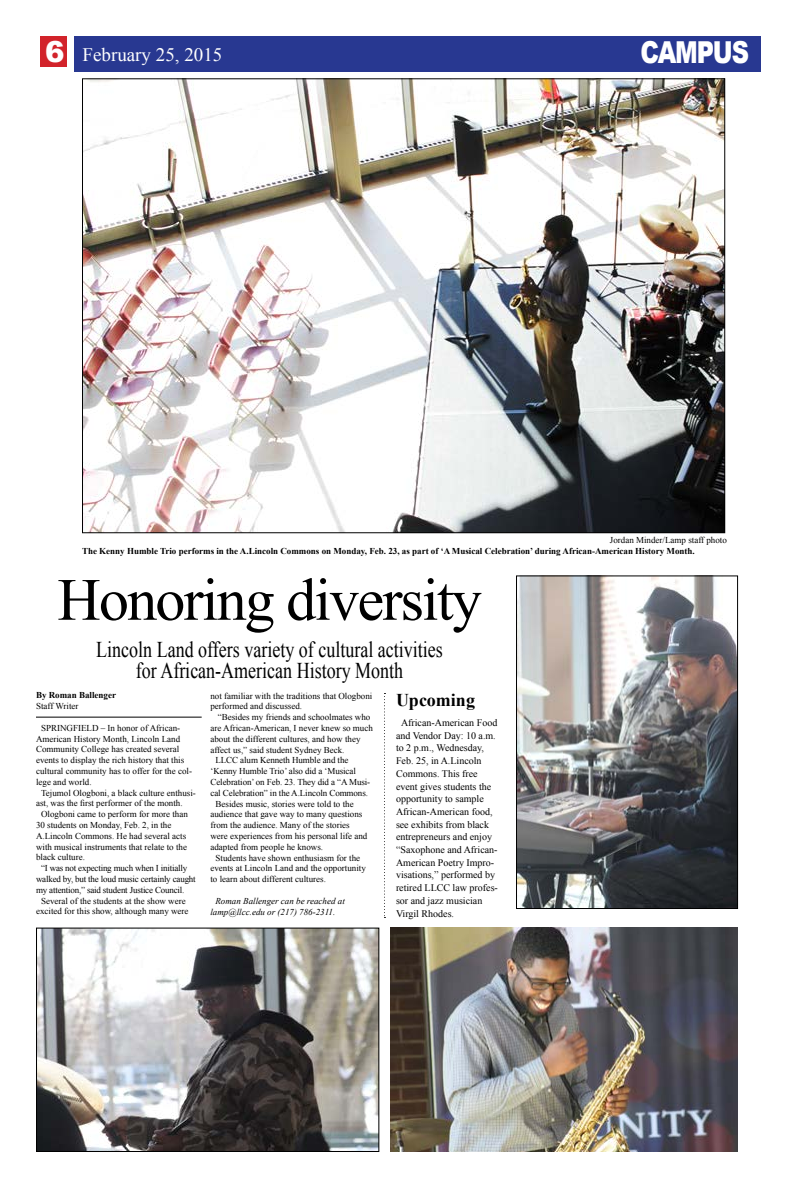
<style>
.page{position:relative;width:792px;height:1188px;background:#fff}
.page>*{position:absolute;margin:0;border:0;box-sizing:border-box;transform-origin:0 0}
.t1{font:60px "Times New Roman";letter-spacing:-.03em;color:#000}
.t2{font:900 30.2px "Arial";letter-spacing:-.05em;color:#fff;scale:.79 1}
.t3{font:22.5px/21.6px "Times New Roman";color:#000;text-align:center;scale:.8 1}
.t4{font:19px "Times New Roman";color:#fff}
.t5{font:700 18px "Times New Roman";color:#000}
.t6{font:10px/12.7px "Times New Roman";color:#000}
.t7{font:9px/10.8px "Times New Roman";color:#000}
.t8{font:700 9px "Times New Roman";color:#000}
.t9{font:9px "Times New Roman";letter-spacing:-.02em;color:#000}
.t10{font:italic 9px/10.8px "Times New Roman";color:#000}
.s1{font-family:"Arial";font-weight:900;font-size:29px}
</style>
<div class="page">
<div style="left:74px;top:36px;width:687px;height:36px;background:#283891"></div>
<div style="left:40px;top:36px;width:27px;height:31px;background:#d2232a"></div>
<img style="left:391px;top:928px;width:347px;height:224px">
<img style="left:38px;top:930px;width:339px;height:220px">
<div style="left:36px;top:928px;width:343px;height:224px;border:1px solid #000"></div>
<img style="left:84px;top:80px;width:639px;height:451px">
<img style="left:518px;top:578px;width:218px;height:329px">
<div style="left:516px;top:576px;width:222px;height:333px;border:1px solid #000"></div>
<hr style="left:36px;top:717px;width:166px;height:1px;background:#000">
<svg style="left:384px;top:693px;width:1px;height:225px"></svg>
<h3 class="t4" style="left:45px;top:41px;width:179px"><span class="s1">6</span> February 25, 2015</h3>
<h2 class="t2" style="left:640px;top:30px;width:139px">CAMPUS</h2>
<p class="t7" style="left:610px;top:534px;width:119px">Jordan Minder/Lamp staff photo</p>
<p class="t8" style="left:82px;top:544px;width:614px">The Kenny Humble Trio performs in the A.Lincoln Commons on Monday, Feb. 23, as part of ‘A Musical Celebration’ during African-American History Month.</p>
<h1 class="t1" style="left:57px;top:559px;width:426px">Honoring diversity</h1>
<h3 class="t3" style="left:96px;top:638px;width:435px">Lincoln Land offers variety of cultural activities for African-American History Month</h3>
<p class="t8" style="left:36px;top:689px;width:82px">By Roman Ballenger</p>
<p class="t7" style="left:36px;top:701px;width:44px">Staff Writer</p>
<p class="t7" style="left:41px;top:722px;width:141px">SPRINGFIELD – In honor of African-</p>
<p class="t7" style="left:36px;top:733px;width:146px">American History Month, Lincoln Land</p>
<p class="t7" style="left:36px;top:744px;width:145px">Community College has created several</p>
<p class="t7" style="left:36px;top:755px;width:150px">events to display the rich history that this</p>
<p class="t7" style="left:36px;top:765px;width:158px">cultural community has to offer for the col-</p>
<p class="t7" style="left:36px;top:776px;width:57px">lege and world.</p>
<p class="t7" style="left:41px;top:787px;width:156px">Tejumol Ologboni, a black culture enthusi-</p>
<p class="t7" style="left:36px;top:798px;width:148px">ast, was the first performer of the month.</p>
<p class="t7" style="left:41px;top:809px;width:148px">Ologboni came to perform for more than</p>
<p class="t7" style="left:36px;top:819px;width:137px">30 students on Monday, Feb. 2, in the</p>
<p class="t7" style="left:36px;top:830px;width:152px">A.Lincoln Commons. He had several acts</p>
<p class="t7" style="left:36px;top:841px;width:152px">with musical instruments that relate to the</p>
<p class="t7" style="left:36px;top:852px;width:50px">black culture.</p>
<p class="t9" style="left:41px;top:862px;width:148px">“I was not expecting much when I initially</p>
<p class="t9" style="left:36px;top:873px;width:161px">walked by, but the loud music certainly caught</p>
<p class="t9" style="left:36px;top:884px;width:150px">my attention,” said student Justice Council.</p>
<p class="t7" style="left:41px;top:895px;width:146px">Several of the students at the show were</p>
<p class="t7" style="left:36px;top:906px;width:154px">excited for this show, although many were</p>
<p class="t7" style="left:210px;top:690px;width:163px">not familiar with the traditions that Ologboni performed and discussed.</p>
<p class="t7" style="left:218px;top:712px;width:154px">“Besides my friends and schoolmates who</p>
<p class="t7" style="left:210px;top:722px;width:164px">are African-American, I never knew so much</p>
<p class="t7" style="left:210px;top:733px;width:152px">about the different cultures, and how they</p>
<p class="t7" style="left:210px;top:744px;width:136px">affect us,” said student Sydney Beck.</p>
<p class="t7" style="left:216px;top:755px;width:134px">LLCC alum Kenneth Humble and the</p>
<p class="t7" style="left:210px;top:766px;width:147px">‘Kenny Humble Trio’ also did a ‘Musical</p>
<p class="t7" style="left:210px;top:776px;width:161px">Celebration’ on Feb. 23. They did a “A Musi-</p>
<p class="t7" style="left:210px;top:787px;width:159px">cal Celebration” in the A.Lincoln Commons.</p>
<p class="t7" style="left:216px;top:798px;width:140px">Besides music, stories were told to the</p>
<p class="t7" style="left:210px;top:809px;width:153px">audience that gave way to many questions</p>
<p class="t7" style="left:210px;top:820px;width:141px">from the audience. Many of the stories</p>
<p class="t7" style="left:210px;top:830px;width:158px">were experiences from his personal life and</p>
<p class="t7" style="left:210px;top:841px;width:114px">adapted from people he knows.</p>
<p class="t7" style="left:216px;top:852px;width:146px">Students have shown enthusiasm for the</p>
<p class="t7" style="left:210px;top:863px;width:157px">events at Lincoln Land and the opportunity</p>
<p class="t7" style="left:210px;top:874px;width:117px">to learn about different cultures.</p>
<p class="t10" style="left:210px;top:895px;width:136px;text-indent:5px">Roman Ballenger can be reached at lamp@llcc.edu or (217) 786-2311.</p>
<h3 class="t5" style="left:396px;top:687px;width:81px">Upcoming</h3>
<p class="t6" style="left:396px;top:716px;width:103px;text-indent:5px">African-American Food and Vendor Day: 10 a.m. to 2 p.m., Wednesday,<br>Feb. 25, in A.Lincoln<br>Commons. This free event gives students the opportunity to sample<br>African-American food, see exhibits from black entrepreneurs and enjoy “Saxophone and African-<br>American Poetry Impro&shy;visations,” performed by retired LLCC law profes&shy;sor and jazz musician<br>Virgil Rhodes.</p>
</div>
